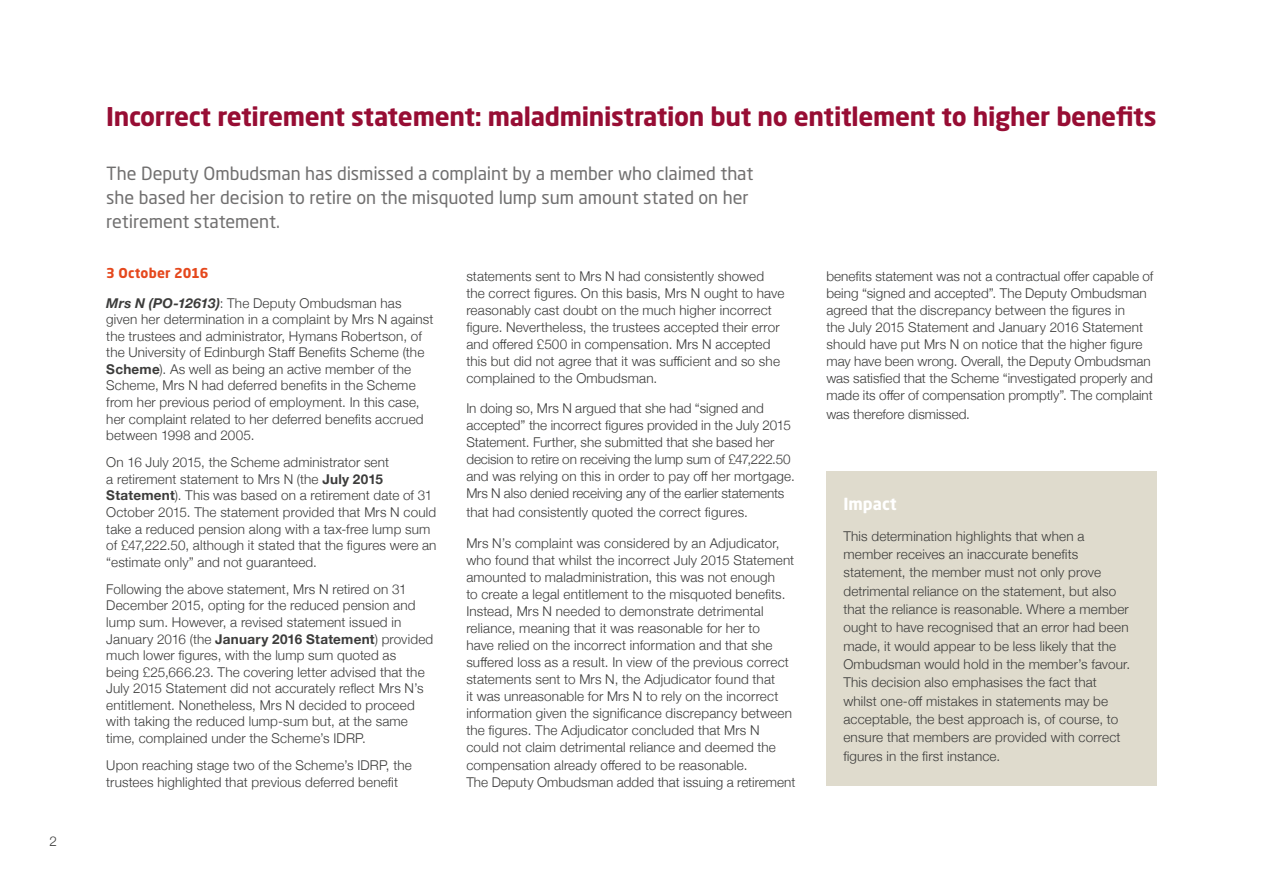
<style>
.page{position:relative;width:1263px;height:893px;background:#fff}
.page>*{position:absolute;margin:0;border:0;box-sizing:border-box;transform-origin:0 0}
.t1{font:700 25.5px "Neo Sans Std";letter-spacing:-.01em;color:#970d34}
.t2{font:18px/24px "Neo Sans Std";letter-spacing:-.005em;color:#706f6f}
.t3{font:700 16.5px "Neo Sans Std";color:#fff}
.t4{font:300 13.5px/17.1px "Helvetica Neue";letter-spacing:.01em;color:#3c3c3b}
.t5{font:700 13.5px "Neo Sans Std";letter-spacing:.015em;color:#e5481d}
.s1{font-weight:700;font-style:italic}
.s2{font-weight:700}
</style>
<div class="page">
<div style="left:826px;top:471px;width:331px;height:315px;background:#dfdbcd"></div>
<p class="t4" style="left:49px;top:832px;width:9px">2</p>
<h1 class="t1" style="left:106px;top:100px;width:1052px">Incorrect retirement statement: maladministration but no entitlement to higher benefits</h1>
<h2 class="t2" style="left:106px;top:161px;width:648px">The Deputy Ombudsman has dismissed a complaint by a member who claimed that she based her decision to retire on the misquoted lump sum amount stated on her retirement statement.</h2>
<p class="t5" style="left:106px;top:265px;width:104px">3 October 2016</p>
<p class="t4" style="left:106px;top:293px;width:329px;line-height:16.5px"><span class="s1">Mrs N (PO-12613)</span>: The Deputy Ombudsman has given her determination in a complaint by Mrs N against the trustees and administrator, Hymans Robertson, of the University of Edinburgh Staff Benefits Scheme (the <span class="s2">Scheme</span>). As well as being an active member of the Scheme, Mrs N had deferred benefits in the Scheme from her previous period of employment. In this case, her complaint related to her deferred benefits accrued between 1998 and 2005.</p>
<p class="t4" style="left:106px;top:453px;width:332px;line-height:16.5px">On 16 July 2015, the Scheme administrator sent<br>a retirement statement to Mrs N (the <span class="s2">July 2015<br>Statement</span>). This was based on a retirement date of 31<br>October 2015. The statement provided that Mrs N could take a reduced pension along with a tax-free lump sum of £47,222.50, although it stated that the figures were an “estimate only” and not guaranteed.</p>
<p class="t4" style="left:106px;top:580px;width:328px;line-height:16.5px">Following the above statement, Mrs N retired on 31<br>December 2015, opting for the reduced pension and lump sum. However, a revised statement issued in January 2016 (the <span class="s2">January 2016 Statement</span>) provided much lower figures, with the lump sum quoted as<br>being £25,666.23. The covering letter advised that the July 2015 Statement did not accurately reflect Mrs N’s entitlement. Nonetheless, Mrs N decided to proceed with taking the reduced lump-sum but, at the same time, complained under the Scheme’s IDRP.</p>
<p class="t4" style="left:106px;top:756px;width:307px;line-height:16.5px">Upon reaching stage two of the Scheme’s IDRP, the trustees highlighted that previous deferred benefit</p>
<p class="t4" style="left:466px;top:267px;width:320px">statements sent to Mrs N had consistently showed the correct figures. On this basis, Mrs N ought to have reasonably cast doubt on the much higher incorrect figure. Nevertheless, the trustees accepted their error and offered £500 in compensation. Mrs N accepted this but did not agree that it was sufficient and so she complained to the Ombudsman.</p>
<p class="t4" style="left:466px;top:399px;width:330px">In doing so, Mrs N argued that she had “signed and accepted” the incorrect figures provided in the July 2015<br>Statement. Further, she submitted that she based her decision to retire on receiving the lump sum of £47,222.50 and was relying on this in order to pay off her mortgage.<br>Mrs N also denied receiving any of the earlier statements</p>
<p class="t4" style="left:466px;top:502px;width:283px">that had consistently quoted the correct figures.</p>
<p class="t4" style="left:466px;top:534px;width:331px">Mrs N’s complaint was considered by an Adjudicator, who found that whilst the incorrect July 2015 Statement amounted to maladministration, this was not enough<br>to create a legal entitlement to the misquoted benefits.<br>Instead, Mrs N needed to demonstrate detrimental reliance, meaning that it was reasonable for her to<br>have relied on the incorrect information and that she suffered loss as a result. In view of the previous correct statements sent to Mrs N, the Adjudicator found that<br>it was unreasonable for Mrs N to rely on the incorrect information given the significance discrepancy between the figures. The Adjudicator concluded that Mrs N could not claim detrimental reliance and deemed the compensation already offered to be reasonable.<br>The Deputy Ombudsman added that issuing a retirement</p>
<p class="t4" style="left:826px;top:266px;width:328px">benefits statement was not a contractual offer capable of being “signed and accepted”. The Deputy Ombudsman agreed that the discrepancy between the figures in<br>the July 2015 Statement and January 2016 Statement should have put Mrs N on notice that the higher figure may have been wrong. Overall, the Deputy Ombudsman was satisfied that the Scheme “investigated properly and made its offer of compensation promptly”. The complaint</p>
<p class="t4" style="left:826px;top:405px;width:145px">was therefore dismissed.</p>
<p class="t3" style="left:843px;top:493px;width:55px">Impact</p>
<p class="t4" style="left:843px;top:526px;width:288px;line-height:18.3px">This determination highlights that when a member receives an inaccurate benefits statement, the member must not only prove detrimental reliance on the statement, but also that the reliance is reasonable. Where a member ought to have recognised that an error had been made, it would appear to be less likely that the Ombudsman would hold in the member’s favour.<br>This decision also emphasises the fact that whilst one-off mistakes in statements may be acceptable, the best approach is, of course, to ensure that members are provided with correct figures in the first instance.</p>
</div>
